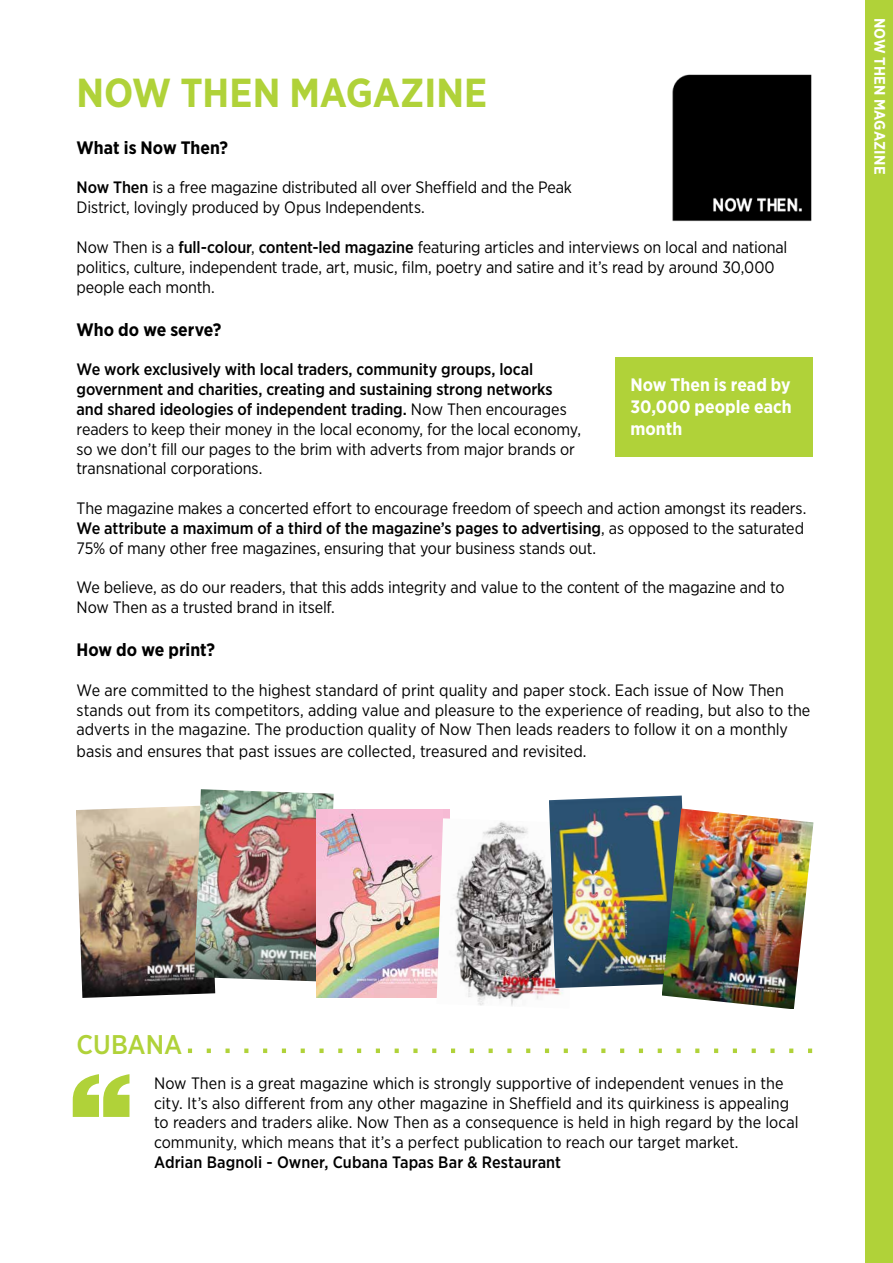
<style>
.page{position:relative;width:893px;height:1263px;background:#fff}
.page>*{position:absolute;margin:0;border:0;box-sizing:border-box;transform-origin:0 0}
.t1{font:700 40.5px "Gotham Narrow";color:#b0d239}
.t2{font:500 27px "Gotham Narrow";color:#b0d239}
.t3{font:700 18px "Gotham Narrow";letter-spacing:.005em;color:#000}
.t4{font:700 18px/21.6px "Gotham Narrow";letter-spacing:.005em;color:#fff;text-align:justify}
.t5{font:16.5px/19.8px "Gotham Narrow";letter-spacing:-.005em;color:#000}
.t6{font:500 16.5px "Gotham Narrow";letter-spacing:.005em;color:#000}
.t7{font:700 15.15px "Gotham Narrow";letter-spacing:.01em;color:#fff}
.s1{font-weight:500}
</style>
<div class="page">
<div style="left:865px;top:0;width:28px;height:1263px;background:#b0d239"></div>
<svg style="left:73px;top:1074px;width:56px;height:43px"></svg>
<svg style="left:188px;top:1048px;width:624px;height:5px"></svg>
<div style="left:615px;top:358px;width:197px;height:99px;background:#b0d239"></div>
<img style="left:76px;top:806px;width:139px;height:192px">
<img style="left:194px;top:789px;width:140px;height:193px">
<img style="left:316px;top:810px;width:133px;height:188px">
<img style="left:436px;top:818px;width:127px;height:188px">
<img style="left:549px;top:795px;width:134px;height:193px">
<img style="left:662px;top:808px;width:151px;height:201px">
<img style="left:672px;top:74px;width:140px;height:148px">
<h1 class="t1" style="left:77px;top:66px;width:412px">NOW THEN MAGAZINE</h1>
<p class="t3" style="left:77px;top:136px;width:153px">What is Now Then?</p>
<p class="t5" style="left:77px;top:177px;width:497px"><span class="s1">Now Then</span> is a free magazine distributed all over Sheffield and the Peak<br>District, lovingly produced by Opus Independents.</p>
<p class="t5" style="left:77px;top:237px;width:712px">Now Then is a <span class="s1">full-colour</span>, <span class="s1">content-led magazine</span> featuring articles and interviews on local and national politics, culture, independent trade, art, music, film, poetry and satire and it’s read by around 30,000 people each month.</p>
<p class="t3" style="left:77px;top:318px;width:146px">Who do we serve?</p>
<p class="t5" style="left:77px;top:359px;width:506px"><span class="s1">We work exclusively with local traders, community groups, local government and charities, creating and sustaining strong networks and shared ideologies of independent trading.</span> Now Then encourages readers to keep their money in the local economy, for the local economy, so we don’t fill our pages to the brim with adverts from major brands or transnational corporations.</p>
<p class="t5" style="left:77px;top:498px;width:731px">The magazine makes a concerted effort to encourage freedom of speech and action amongst its readers.<br><span class="s1">We attribute a maximum of a third of the magazine’s pages to advertising</span>, as opposed to the saturated<br>75% of many other free magazines, ensuring that your business stands out.</p>
<p class="t5" style="left:77px;top:577px;width:709px">We believe, as do our readers, that this adds integrity and value to the content of the magazine and to<br>Now Then as a trusted brand in itself.</p>
<p class="t3" style="left:77px;top:638px;width:140px">How do we print?</p>
<p class="t5" style="left:77px;top:680px;width:735px">We are committed to the highest standard of print quality and paper stock. Each issue of Now Then stands out from its competitors, adding value and pleasure to the experience of reading, but also to the adverts in the magazine. The production quality of Now Then leads readers to follow it on a monthly</p>
<p class="t5" style="left:77px;top:741px;width:512px">basis and ensures that past issues are collected, treasured and revisited.</p>
<p class="t4" style="left:630px;top:374px;width:163px">Now Then is read by 30,000 people each month</p>
<p class="t7" style="left:889px;top:18px;width:158px;rotate:90deg">NOW THEN MAGAZINE</p>
<h2 class="t2" style="left:77px;top:1027px;width:107px">CUBANA</h2>
<p class="t5" style="left:154px;top:1073px;width:646px">Now Then is a great magazine which is strongly supportive of independent venues in the city. It’s also different from any other magazine in Sheffield and its quirkiness is appealing to readers and traders alike. Now Then as a consequence is held in high regard by the local community, which means that it’s a perfect publication to reach our target market.</p>
<p class="t6" style="left:154px;top:1152px;width:408px">Adrian Bagnoli - Owner, Cubana Tapas Bar &amp; Restaurant</p>
</div>
